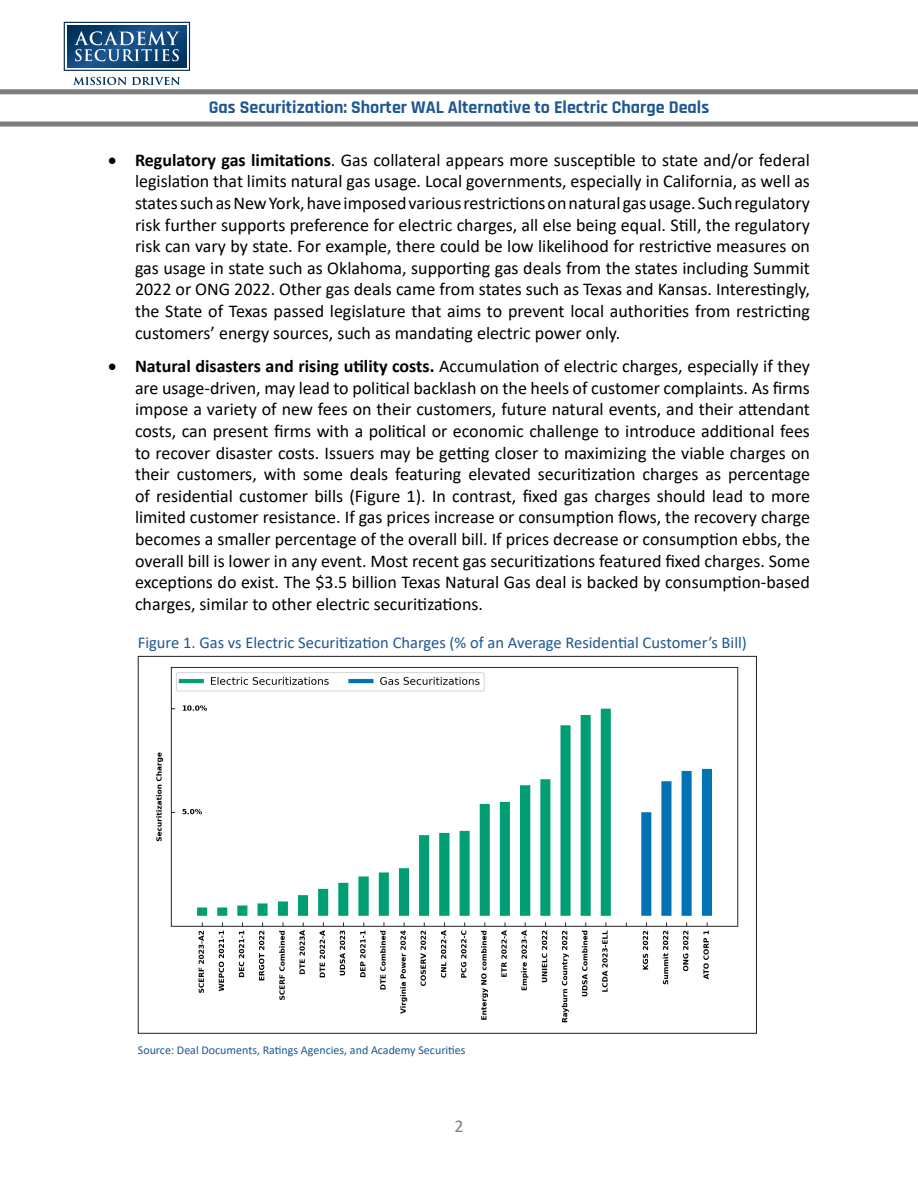
<style>
.page{position:relative;width:918px;height:1188px;background:#fff}
.page>*{position:absolute;margin:0;border:0;box-sizing:border-box;transform-origin:0 0}
.t1{font:18px/21.6px "Calibri";color:#000;text-align:justify}
.t2{font:700 18px "Rajdhani";color:#1f5792}
.t3{font:18px "Calibri";color:#7e7e7e}
.Figure_Title{font:16.5px "Calibri";color:#1f5792}
.Figure_Note{font:12px "Calibri";color:#1f5792}
.s1{font-weight:700}
</style>
<div class="page">
<svg style="left:64px;top:22px;width:126px;height:49px;background:#436e95"></svg>
<svg style="left:73px;top:77px;width:107px;height:8px"></svg>
<div style="left:0;top:89px;width:918px;height:5px;background:#7e7e7e"></div>
<div style="left:0;top:122px;width:918px;height:5px;background:#7e7e7e"></div>
<img style="left:156px;top:666px;width:583px;height:357px">
<p class="t2" style="left:209px;top:97px;width:502px">Gas Securitization: Shorter WAL Alternative to Electric Charge Deals</p>
<p class="t1" style="left:135px;top:149px;width:677px;text-indent:-27px">• <span class="s1">Regulatory gas limitations</span>. Gas collateral appears more susceptible to state and/or federal legislation that limits natural gas usage. Local governments, especially in California, as well as states such as New York, have imposed various restrictions on natural gas usage. Such regulatory risk further supports preference for electric charges, all else being equal. Still, the regulatory risk can vary by state. For example, there could be low likelihood for restrictive measures on gas usage in state such as Oklahoma, supporting gas deals from the states including Summit 2022 or ONG 2022. Other gas deals came from states such as Texas and Kansas. Interestingly, the State of Texas passed legislature that aims to prevent local authorities from restricting customers’ energy sources, such as mandating electric power only.</p>
<p class="t1" style="left:135px;top:355px;width:677px;text-indent:-27px">• <span class="s1">Natural disasters and rising utility costs.</span> Accumulation of electric charges, especially if they are usage-driven, may lead to political backlash on the heels of customer complaints. As firms impose a variety of new fees on their customers, future natural events, and their attendant costs, can present firms with a political or economic challenge to introduce additional fees to recover disaster costs. Issuers may be getting closer to maximizing the viable charges on their customers, with some deals featuring elevated securitization charges as percentage of residential customer bills (Figure 1). In contrast, fixed gas charges should lead to more limited customer resistance. If gas prices increase or consumption flows, the recovery charge becomes a smaller percentage of the overall bill. If prices decrease or consumption ebbs, the overall bill is lower in any event. Most recent gas securitizations featured fixed charges. Some exceptions do exist. The $3.5 billion Texas Natural Gas deal is backed by consumption-based charges, similar to other electric securitizations.</p>
<p class="Figure_Title" style="left:138px;top:631px;width:611px">Figure 1. Gas vs Electric Securitization Charges (% of an Average Residential Customer’s Bill)</p>
<p class="Figure_Note" style="left:138px;top:1042px;width:329px">Source: Deal Documents, Ratings Agencies, and Academy Securities</p>
<p class="t3" style="left:454px;top:1114px;width:11px">2</p>
</div>
